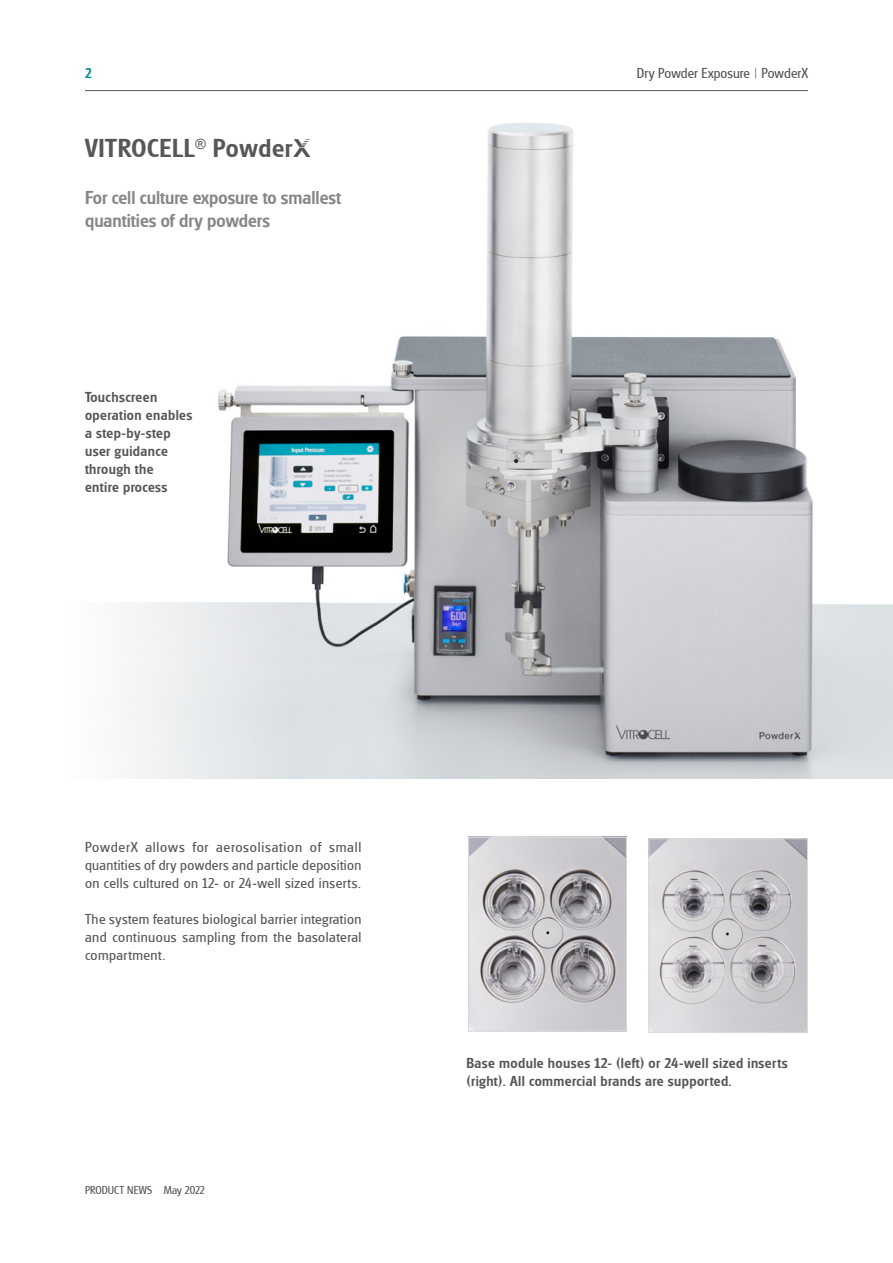
<style>
.page{position:relative;width:893px;height:1263px;background:#fff}
.page>*{position:absolute;margin:0;border:0;box-sizing:border-box;transform-origin:0 0}
.H1__AN_PN_21-04-15{font:500 27px "Glasgow RR";letter-spacing:.025em;color:#575756}
.Subheading_60{font:500 19.5px/23.4px "Glasgow RR";color:#878787}
.Text{font:15px/18px "Glasgow RR";letter-spacing:.025em;color:#575756;text-align:justify}
.Bildunterschrift{font:500 15px/18px "Glasgow RR";letter-spacing:.025em;color:#575756}
.Text-2{font:15px "Glasgow RR";letter-spacing:.005em;color:#575756}
.t1{font:500 15px "Glasgow RR";color:#008a9b}
.t2{font:12px "Glasgow RR";letter-spacing:.005em;color:#575756}
</style>
<div class="page">
<hr style="left:85px;top:90px;width:723px;height:1px;background:#575756">
<img style="left:218px;top:123px;width:675px;height:655px">
<svg style="left:126px;top:589px;width:228px;height:190px;fill:#e6e9eb"></svg>
<svg style="left:293px;top:139px;width:17px;height:18px"></svg>
<img style="left:470px;top:839px;width:155px;height:190px">
<div style="left:468px;top:837px;width:159px;height:194px;border:1px solid #dadada"></div>
<img style="left:650px;top:840px;width:156px;height:191px">
<div style="left:648px;top:838px;width:160px;height:195px;border:1px solid #dadada"></div>
<p class="t1" style="left:85px;top:64px;width:8px">2</p>
<p class="Text-2" style="left:637px;top:64px;width:173px">Dry Powder Exposure | PowderX</p>
<p class="H1__AN_PN_21-04-15" style="left:85px;top:133px;width:209px">VITROCELL<sup>®</sup> Powder</p>
<p class="Subheading_60" style="left:85px;top:186px;width:258px">For cell culture exposure to smallest quantities of dry powders</p>
<p class="Bildunterschrift" style="left:85px;top:388px;width:109px">Touchscreen operation enables a step-by-step user guidance through the<br>entire process</p>
<p class="Text" style="left:85px;top:838px;width:278px">PowderX allows for aerosolisation of small quantities of dry powders and particle deposition on cells cultured on 12- or 24-well sized inserts.</p>
<p class="Text" style="left:85px;top:910px;width:278px">The system features biological barrier integration and continuous sampling from the basolateral compartment.</p>
<p class="t2" style="left:85px;top:1183px;width:121px">PRODUCT NEWS May 2022</p>
<p class="Bildunterschrift" style="left:466px;top:1054px;width:323px">Base module houses 12- (left) or 24-well sized inserts (right). All commercial brands are supported.</p>
</div>
